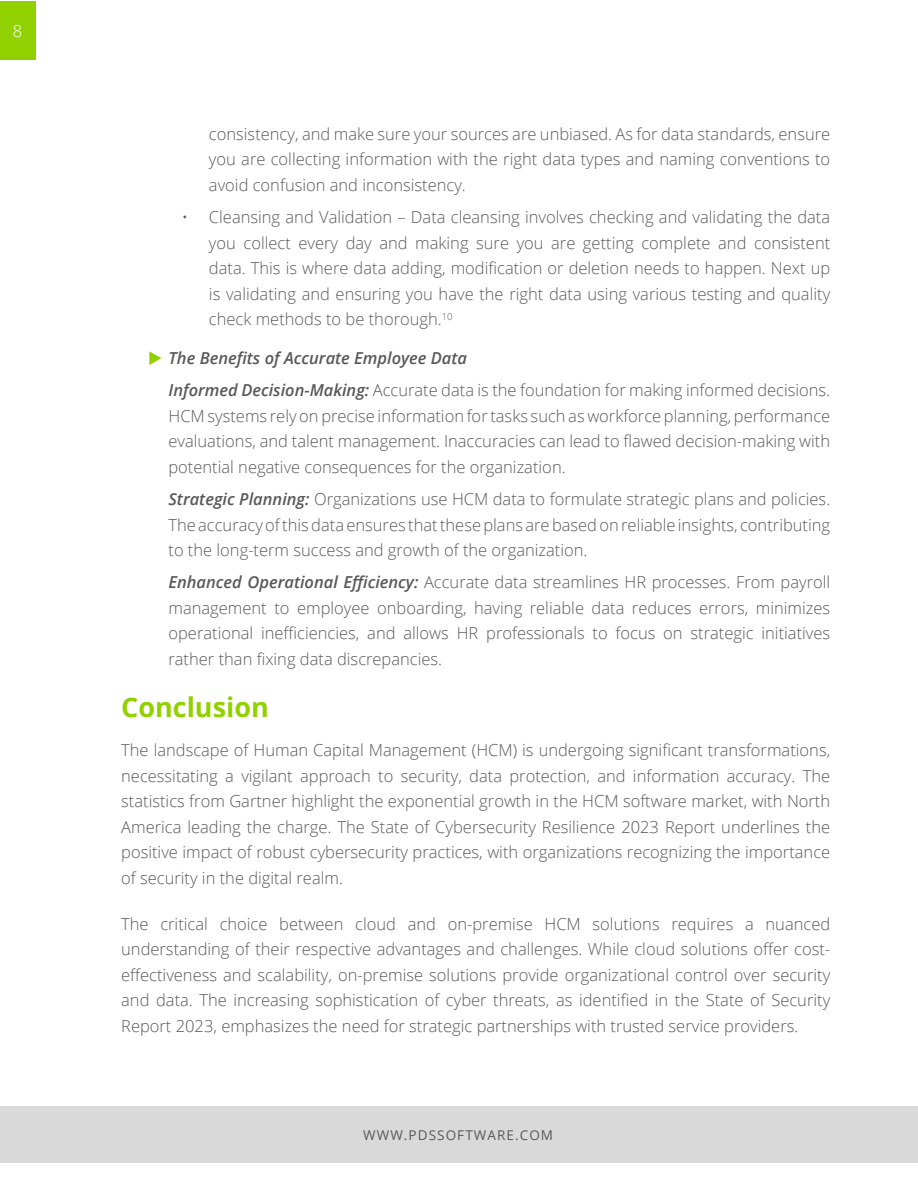
<style>
.page{position:relative;width:918px;height:1188px;background:#fff}
.page>*{position:absolute;margin:0;border:0;box-sizing:border-box;transform-origin:0 0}
.t1{font:700 27px "Open Sans";color:#91d100}
.t2{font:300 16.5px/25.5px "Open Sans";color:#595959;text-align:justify}
.t3{font:italic 600 16.5px/32.2px "Open Sans";color:#595959}
.t4{font:300 16.5px "Open Sans";color:#fff}
.t5{font:13.5px "Open Sans";letter-spacing:.08em;color:#595959}
.s1{color:#91d100}
.s2{font-weight:300;font-style:normal}
.s3{font-weight:600;font-style:italic}
</style>
<div class="page">
<div style="left:0;top:1106px;width:918px;height:57px;background:#d9d9d9"></div>
<div style="left:0;top:1px;width:35px;height:59px;background:#91d100"></div>
<p class="t4" style="left:13px;top:20px;width:11px">8</p>
<p class="t2" style="left:209px;top:121px;width:623px">consistency, and make sure your sources are unbiased. As for data standards, ensure you are collecting information with the right data types and naming conventions to avoid confusion and inconsistency.</p>
<p class="t2" style="left:209px;top:204px;width:623px;text-indent:-27px">• Cleansing and Validation – Data cleansing involves checking and validating the data you collect every day and making sure you are getting complete and consistent data. This is where data adding, modification or deletion needs to happen. Next up is validating and ensuring you have the right data using various testing and quality check methods to be thorough.<sup>10</sup></p>
<p class="t3" style="left:168px;top:342px;width:663px;text-indent:-20px"><span class="s1">◆</span> The Benefits of Accurate Employee Data<br>Informed Decision-Making: <span class="s2">Accurate data is the foundation for making informed decisions.</span></p>
<p class="t2" style="left:168px;top:403px;width:663px">HCM systems rely on precise information for tasks such as workforce planning, performance evaluations, and talent management. Inaccuracies can lead to flawed decision-making with potential negative consequences for the organization.</p>
<p class="t2" style="left:168px;top:486px;width:663px"><span class="s3">Strategic Planning:</span> Organizations use HCM data to formulate strategic plans and policies.<br>The accuracy of this data ensures that these plans are based on reliable insights, contributing to the long-term success and growth of the organization.</p>
<p class="t2" style="left:168px;top:569px;width:663px"><span class="s3">Enhanced Operational Efficiency:</span> Accurate data streamlines HR processes. From payroll management to employee onboarding, having reliable data reduces errors, minimizes operational inefficiencies, and allows HR professionals to focus on strategic initiatives rather than fixing data discrepancies.</p>
<h1 class="t1" style="left:121px;top:689px;width:149px">Conclusion</h1>
<p class="t2" style="left:121px;top:737px;width:711px">The landscape of Human Capital Management (HCM) is undergoing significant transformations, necessitating a vigilant approach to security, data protection, and information accuracy. The statistics from Gartner highlight the exponential growth in the HCM software market, with North America leading the charge. The State of Cybersecurity Resilience 2023 Report underlines the positive impact of robust cybersecurity practices, with organizations recognizing the importance of security in the digital realm.</p>
<p class="t2" style="left:121px;top:910px;width:711px">The critical choice between cloud and on-premise HCM solutions requires a nuanced understanding of their respective advantages and challenges. While cloud solutions offer cost&shy;effectiveness and scalability, on-premise solutions provide organizational control over security and data. The increasing sophistication of cyber threats, as identified in the State of Security Report 2023, emphasizes the need for strategic partnerships with trusted service providers.</p>
<p class="t5" style="left:363px;top:1126px;width:191px">WWW.PDSSOFTWARE.COM</p>
</div>
